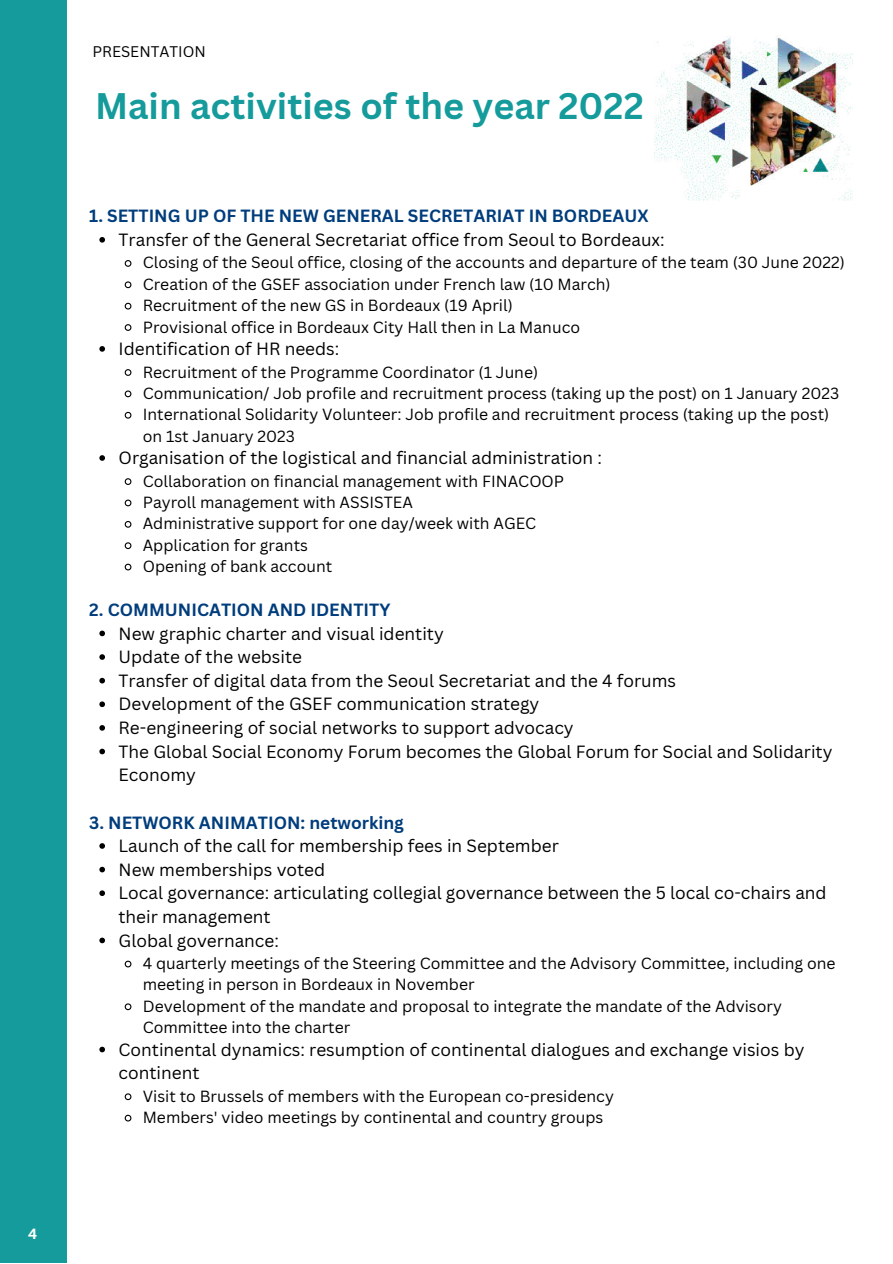
<style>
.page{position:relative;width:893px;height:1264px;background:#fff}
.page>*{position:absolute;margin:0;border:0;box-sizing:border-box;transform-origin:0 0}
.t1{font:700 36px "Canva Sans";color:#159b9b}
.t2{font:17.25px/23.5px "Canva Sans";color:#000}
.t3{font:700 17.25px "Canva Sans";color:#003d7c}
.t4{font:15.75px/21.3px "Canva Sans";color:#000}
.t5{font:15px "Canva Sans";color:#000}
.t6{font:700 15px "Aileron";color:#fff}
</style>
<div class="page">
<div style="left:0;top:0;width:67px;height:1262px;background:#159b9b"></div>
<svg style="left:99px;top:237px;width:6px;height:6px"></svg>
<svg style="left:124px;top:260px;width:8px;height:7px"></svg>
<svg style="left:124px;top:281px;width:8px;height:8px"></svg>
<svg style="left:124px;top:302px;width:8px;height:8px"></svg>
<svg style="left:124px;top:324px;width:8px;height:7px"></svg>
<svg style="left:99px;top:346px;width:6px;height:6px"></svg>
<svg style="left:124px;top:369px;width:8px;height:7px"></svg>
<svg style="left:124px;top:390px;width:8px;height:8px"></svg>
<svg style="left:124px;top:411px;width:8px;height:8px"></svg>
<svg style="left:99px;top:455px;width:6px;height:6px"></svg>
<svg style="left:124px;top:478px;width:8px;height:7px"></svg>
<svg style="left:124px;top:499px;width:8px;height:8px"></svg>
<svg style="left:124px;top:521px;width:8px;height:7px"></svg>
<svg style="left:124px;top:542px;width:8px;height:8px"></svg>
<svg style="left:124px;top:563px;width:8px;height:8px"></svg>
<svg style="left:99px;top:630px;width:6px;height:6px"></svg>
<svg style="left:99px;top:654px;width:6px;height:6px"></svg>
<svg style="left:99px;top:678px;width:6px;height:5px"></svg>
<svg style="left:99px;top:701px;width:6px;height:6px"></svg>
<svg style="left:99px;top:725px;width:6px;height:5px"></svg>
<svg style="left:99px;top:748px;width:6px;height:6px"></svg>
<svg style="left:99px;top:843px;width:6px;height:5px"></svg>
<svg style="left:99px;top:866px;width:6px;height:6px"></svg>
<svg style="left:99px;top:890px;width:6px;height:6px"></svg>
<svg style="left:99px;top:937px;width:6px;height:6px"></svg>
<svg style="left:124px;top:960px;width:8px;height:8px"></svg>
<svg style="left:124px;top:1003px;width:8px;height:8px"></svg>
<svg style="left:99px;top:1046px;width:6px;height:6px"></svg>
<svg style="left:124px;top:1093px;width:8px;height:7px"></svg>
<svg style="left:124px;top:1114px;width:8px;height:8px"></svg>
<img style="left:654px;top:37px;width:198px;height:163px">
<p class="t6" style="left:28px;top:1224px;width:11px">4</p>
<p class="t5" style="left:92px;top:41px;width:115px">PRESENTATION</p>
<h1 class="t1" style="left:95px;top:81px;width:550px">Main activities of the year 2022</h1>
<p class="t3" style="left:89px;top:204px;width:561px">1. SETTING UP OF THE NEW GENERAL SECRETARIAT IN BORDEAUX</p>
<p class="t2" style="left:118px;top:227px;width:547px">Transfer of the General Secretariat office from Seoul to Bordeaux:</p>
<p class="t4" style="left:143px;top:252px;width:703px">Closing of the Seoul office, closing of the accounts and departure of the team (30 June 2022)<br>Creation of the GSEF association under French law (10 March)<br>Recruitment of the new GS in Bordeaux (19 April)<br>Provisional office in Bordeaux City Hall then in La Manuco</p>
<p class="t2" style="left:118px;top:336px;width:222px">Identification of HR needs:</p>
<p class="t4" style="left:143px;top:361px;width:698px">Recruitment of the Programme Coordinator (1 June)<br>Communication/ Job profile and recruitment process (taking up the post) on 1 January 2023<br>International Solidarity Volunteer: Job profile and recruitment process (taking up the post) on 1st January 2023</p>
<p class="t2" style="left:118px;top:445px;width:485px">Organisation of the logistical and financial administration :</p>
<p class="t4" style="left:143px;top:470px;width:423px">Collaboration on financial management with FINACOOP Payroll management with ASSISTEA<br>Administrative support for one day/week with AGEC Application for grants<br>Opening of bank account</p>
<p class="t3" style="left:89px;top:597px;width:302px">2. COMMUNICATION AND IDENTITY</p>
<p class="t2" style="left:118px;top:621px;width:715px">New graphic charter and visual identity<br>Update of the website<br>Transfer of digital data from the Seoul Secretariat and the 4 forums<br>Development of the GSEF communication strategy<br>Re-engineering of social networks to support advocacy<br>The Global Social Economy Forum becomes the Global Forum for Social and Solidarity Economy</p>
<p class="t3" style="left:89px;top:810px;width:316px">3. NETWORK ANIMATION: networking</p>
<p class="t2" style="left:118px;top:833px;width:709px">Launch of the call for membership fees in September<br>New memberships voted<br>Local governance: articulating collegial governance between the 5 local co-chairs and their management<br>Global governance:</p>
<p class="t4" style="left:143px;top:952px;width:694px">4 quarterly meetings of the Steering Committee and the Advisory Committee, including one meeting in person in Bordeaux in November<br>Development of the mandate and proposal to integrate the mandate of the Advisory Committee into the charter</p>
<p class="t2" style="left:118px;top:1037px;width:687px">Continental dynamics: resumption of continental dialogues and exchange visios by continent</p>
<p class="t4" style="left:143px;top:1085px;width:472px">Visit to Brussels of members with the European co-presidency<br>Members' video meetings by continental and country groups</p>
</div>
